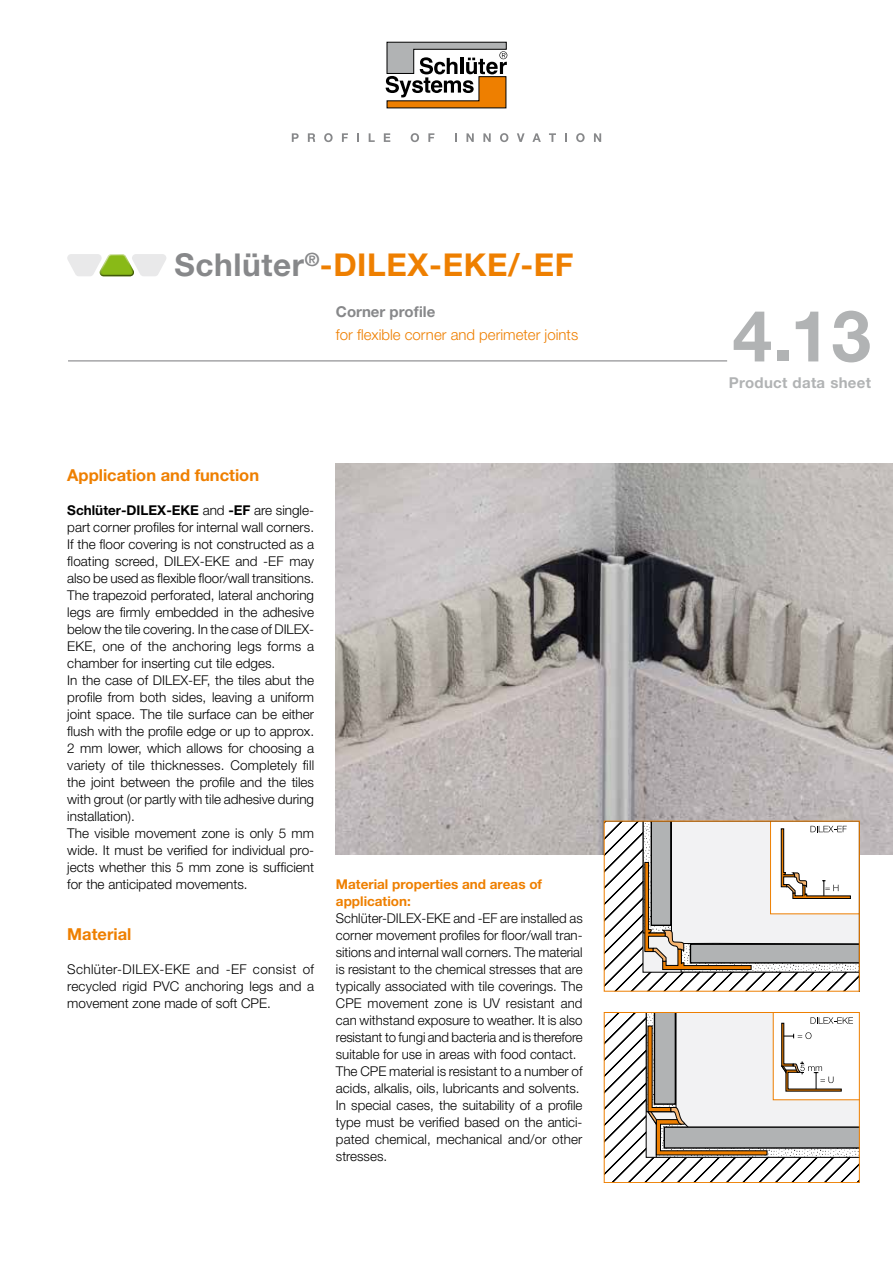
<style>
.page{position:relative;width:893px;height:1263px;background:#fff}
.page>*{position:absolute;margin:0;border:0;box-sizing:border-box;transform-origin:0 0}
.Datenblatt_Nr{font:700 71.25px "Helvetica Neue LT Pro";color:#b1b3b4}
.Titel{font:700 31.5px "Helvetica Neue LT Pro";letter-spacing:.02em;color:#ee7f00}
.Überschrift{font:700 16.5px "Helvetica Neue LT Pro";color:#ee7f00}
.Untertitel_2{font:300 15px "Helvetica Neue LT Pro";color:#ee7f00}
.Datenblatt_Sprachen{font:700 15px "Helvetica Neue LT Pro";letter-spacing:.02em;color:#b1b3b4}
.Untertitel_1{font:700 15px "Helvetica Neue LT Pro";color:#87888a}
.Fließtext{font:300 13.5px/17px "Helvetica Neue LT Pro";color:#000;text-align:justify}
.Textbaustein_1__Zeil{font:300 13.5px/17px "Helvetica Neue LT Pro";letter-spacing:.01em;color:#000;text-align:justify}
.Unter-Überschrift{font:700 13.5px/17px "Helvetica Neue LT Pro";color:#ee7f00}
.s1{color:#87888a}
.s2{font-weight:700}
</style>
<div class="page">
<img style="left:336px;top:463px;width:557px;height:392px">
<svg style="left:604px;top:1012px;width:255px;height:170px"></svg>
<svg style="left:606px;top:823px;width:252px;height:166px"></svg>
<div style="left:604px;top:821px;width:256px;height:170px;border:1px solid #ee7f00"></div>
<svg style="left:386px;top:42px;width:121px;height:66px"></svg>
<svg style="left:292px;top:133px;width:7px;height:9px"></svg>
<svg style="left:308px;top:133px;width:7px;height:9px"></svg>
<svg style="left:324px;top:133px;width:9px;height:9px"></svg>
<svg style="left:342px;top:133px;width:6px;height:9px"></svg>
<svg style="left:357px;top:133px;width:2px;height:9px"></svg>
<svg style="left:369px;top:133px;width:6px;height:9px"></svg>
<svg style="left:384px;top:133px;width:6px;height:9px"></svg>
<svg style="left:411px;top:133px;width:8px;height:9px"></svg>
<svg style="left:428px;top:133px;width:6px;height:9px"></svg>
<svg style="left:455px;top:133px;width:2px;height:9px"></svg>
<svg style="left:466px;top:133px;width:8px;height:9px"></svg>
<svg style="left:483px;top:133px;width:8px;height:9px"></svg>
<svg style="left:500px;top:133px;width:8px;height:9px"></svg>
<svg style="left:517px;top:133px;width:8px;height:9px"></svg>
<svg style="left:532px;top:133px;width:9px;height:9px"></svg>
<svg style="left:549px;top:133px;width:7px;height:9px"></svg>
<svg style="left:565px;top:133px;width:2px;height:9px"></svg>
<svg style="left:576px;top:133px;width:9px;height:9px"></svg>
<svg style="left:594px;top:133px;width:7px;height:9px"></svg>
<hr style="left:68px;top:360px;width:659px;height:1px;background:#87888a">
<svg style="left:67px;top:254px;width:99px;height:22px"></svg>
<p class="Titel" style="left:174px;top:246px;width:401px"><span class="s1">Schlüter</span><sup>®</sup>-DILEX-EKE/-EF</p>
<p class="Untertitel_1" style="left:336px;top:303px;width:101px">Corner profile</p>
<p class="Untertitel_2" style="left:336px;top:326px;width:244px">for flexible corner and perimeter joints</p>
<p class="Überschrift" style="left:67px;top:464px;width:193px">Application and function</p>
<p class="Fließtext" style="left:67px;top:501px;width:248px"><span class="s2">Schlüter-DILEX-EKE</span> and <span class="s2">-EF</span> are single&shy;part corner profiles for internal wall corners.<br>If the floor covering is not constructed as a floating screed, DILEX-EKE and -EF may also be used as flexible floor/wall transitions.</p>
<p class="Fließtext" style="left:67px;top:586px;width:248px">The trapezoid perforated, lateral anchoring legs are firmly embedded in the adhesive below the tile covering. In the case of DILEX-EKE, one of the anchoring legs forms a chamber for inserting cut tile edges.</p>
<p class="Fließtext" style="left:67px;top:671px;width:248px">In the case of DILEX-EF, the tiles abut the profile from both sides, leaving a uniform joint space. The tile surface can be either flush with the profile edge or up to approx.<br>2 mm lower, which allows for choosing a variety of tile thicknesses. Completely fill the joint between the profile and the tiles with grout (or partly with tile adhesive during installation).</p>
<p class="Fließtext" style="left:67px;top:824px;width:248px">The visible movement zone is only 5 mm wide. It must be verified for individual pro&shy;jects whether this 5 mm zone is sufficient for the anticipated movements.</p>
<p class="Überschrift" style="left:67px;top:924px;width:66px">Material</p>
<p class="Textbaustein_1__Zeil" style="left:67px;top:960px;width:248px">Schlüter-DILEX-EKE and -EF consist of recycled rigid PVC anchoring legs and a movement zone made of soft CPE.</p>
<p class="Unter-Überschrift" style="left:336px;top:875px;width:208px">Material properties and areas of application:</p>
<p class="Fließtext" style="left:336px;top:909px;width:248px">Schlüter-DILEX-EKE and -EF are installed as corner movement profiles for floor/wall tran&shy;sitions and internal wall corners. The material is resistant to the chemical stresses that are typically associated with tile coverings. The CPE movement zone is UV resistant and can withstand exposure to weather. It is also resistant to fungi and bacteria and is therefore suitable for use in areas with food contact.</p>
<p class="Fließtext" style="left:336px;top:1062px;width:248px">The CPE material is resistant to a number of acids, alkalis, oils, lubricants and solvents.</p>
<p class="Fließtext" style="left:336px;top:1096px;width:248px">In special cases, the suitability of a profile type must be verified based on the antici&shy;pated chemical, mechanical and/or other stresses.</p>
<p class="Datenblatt_Nr" style="left:732px;top:292px;width:140px">4.13</p>
<p class="Datenblatt_Sprachen" style="left:729px;top:373px;width:144px">Product data sheet</p>
</div>
